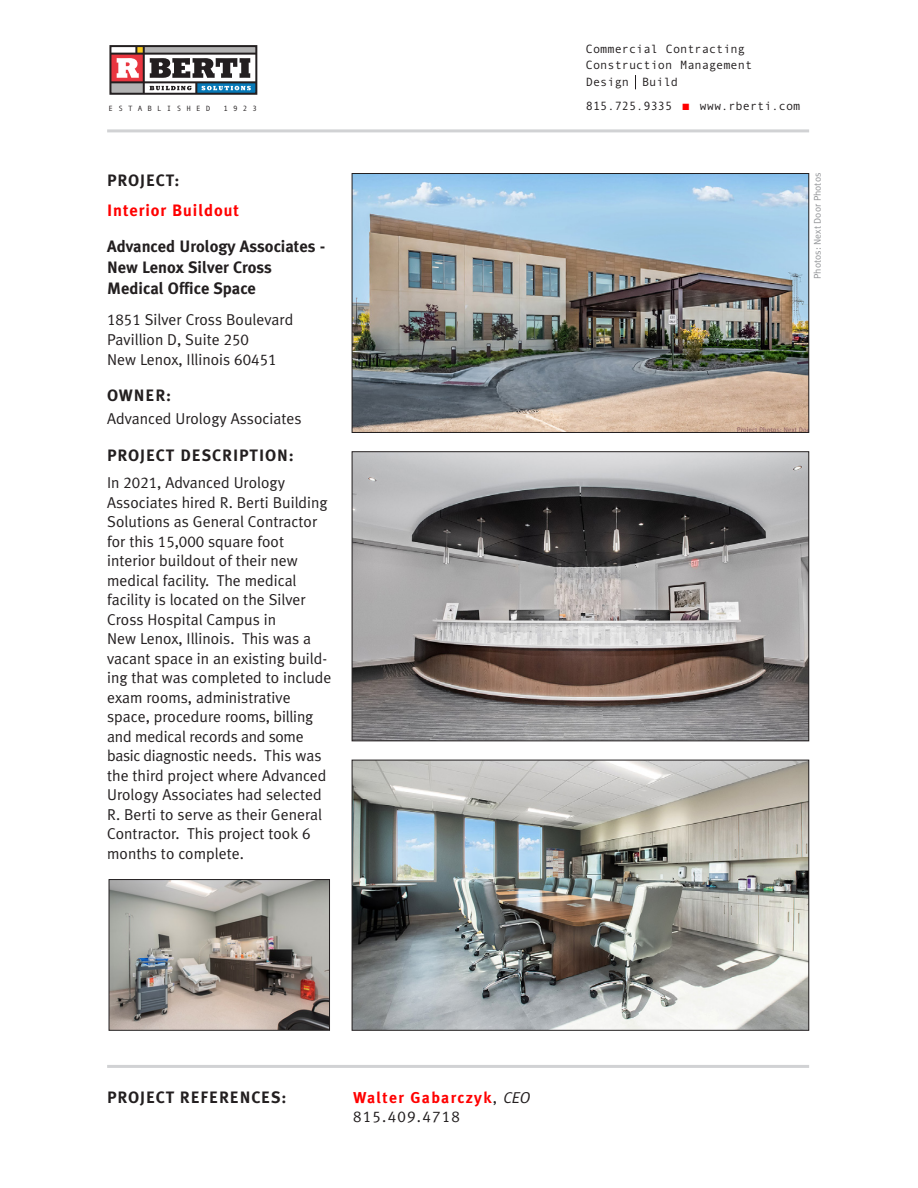
<style>
.page{position:relative;width:918px;height:1188px;background:#fff}
.page>*{position:absolute;margin:0;border:0;box-sizing:border-box;transform-origin:0 0}
.t1{font:700 16.5px/21px "Meta Plus";color:#231f20}
.t2{font:700 16.5px "Meta Plus";letter-spacing:.055em;color:#231f20}
.t3{font:700 16.5px "Meta Plus";letter-spacing:.055em;color:#f00}
.t4{font:15.75px/19.5px "Meta Plus Normal";color:#231f20}
.t5{font:700 15.75px "Meta Plus";letter-spacing:.08em;color:#f00}
.t6{font:15.75px "Meta Plus Normal Caps";letter-spacing:.08em;color:#231f20}
.t7{font:12px/16.5px "Andale Mono";color:#231f20}
.t8{font:9.75px "Meta Plus Normal";color:#939598}
.t9{font:7.65px "Andale Mono";letter-spacing:.68em;color:#231f20}
.s1{font-family:"Meta Plus Normal Caps"}
.s2{color:#f00}
.s3{font-family:"Meta Plus Normal Caps";font-weight:400;color:#231f20}
.s4{font-family:"Meta Plus Normal";font-weight:400;font-style:italic;color:#231f20}
</style>
<div class="page">
<img style="left:354px;top:175px;width:453px;height:256px">
<div style="left:352px;top:173px;width:457px;height:260px;border:1px solid #231f20"></div>
<img style="left:354px;top:762px;width:453px;height:267px">
<div style="left:352px;top:760px;width:457px;height:271px;border:1px solid #231f20"></div>
<img style="left:354px;top:453px;width:453px;height:286px">
<div style="left:352px;top:451px;width:457px;height:290px;border:1px solid #231f20"></div>
<hr style="left:107px;top:129px;width:702px;height:3px;background:#d1d2d4">
<hr style="left:107px;top:1065px;width:702px;height:3px;background:#d1d2d4">
<svg style="left:139px;top:48px;width:4px;height:5px"></svg>
<div style="left:111px;top:54px;width:33px;height:28px;background:#e93640"></div>
<div style="left:111px;top:82px;width:33px;height:12px;background:#b3b3b3"></div>
<svg style="left:145px;top:48px;width:109px;height:5px"></svg>
<div style="left:196px;top:82px;width:60px;height:12px;background:#0779b7"></div>
<hr style="left:143px;top:46px;width:2px;height:48px;background:#231f20">
<hr style="left:110px;top:53px;width:146px;height:2px;background:#231f20">
<hr style="left:110px;top:81px;width:146px;height:2px;background:#231f20">
<svg style="left:150px;top:58px;width:101px;height:34px"></svg>
<svg style="left:117px;top:48px;width:22px;height:30px"></svg>
<div style="left:109px;top:45px;width:148px;height:50px;border:2px solid #231f20"></div>
<svg style="left:635px;top:75px;width:1px;height:14px"></svg>
<img style="left:111px;top:881px;width:217px;height:148px">
<div style="left:109px;top:879px;width:221px;height:152px;border:1px solid #231f20"></div>
<p class="t9" style="left:109px;top:104px;width:103px">ESTABLISHED</p>
<p class="t9" style="left:224px;top:104px;width:35px">1923</p>
<p class="t2" style="left:107px;top:171px;width:74px">PROJECT:</p>
<p class="t3" style="left:107px;top:201px;width:133px">Interior Buildout</p>
<p class="t1" style="left:107px;top:236px;width:220px">Advanced Urology Associates -<br>New Lenox Silver Cross<br>Medical Office Space</p>
<p class="t4" style="left:107px;top:309px;width:188px;line-height:20.2px"><span class="s1">1851</span> Silver Cross Boulevard<br>Pavillion D, Suite <span class="s1">250<br></span>New Lenox, Illinois <span class="s1">60451</span></p>
<p class="t1" style="left:107px;top:385px;width:66px">OWNER:</p>
<p class="t4" style="left:107px;top:409px;width:196px">Advanced Urology Associates</p>
<p class="t2" style="left:107px;top:446px;width:188px">PROJECT DESCRIPTION:</p>
<p class="t4" style="left:107px;top:473px;width:226px">In <span class="s1">2021,</span> Advanced Urology<br>Associates hired R. Berti Building<br>Solutions as General Contractor for this <span class="s1">15,000</span> square foot interior buildout of their new medical facility. The medical facility is located on the Silver<br>Cross Hospital Campus in<br>New Lenox, Illinois. This was a vacant space in an existing build&shy;ing that was completed to include exam rooms, administrative space, procedure rooms, billing and medical records and some basic diagnostic needs. This was the third project where Advanced<br>Urology Associates had selected<br>R. Berti to serve as their General<br>Contractor. This project took 6 months to complete.</p>
<p class="t7" style="left:586px;top:40px;width:168px">Commercial Contracting<br>Construction Management<br>Design Build</p>
<p class="t7" style="left:586px;top:98px;width:216px">815.725.9335 <span class="s2">■</span> www.rberti.com</p>
<p class="t8" style="left:812px;top:279px;width:107px;rotate:-90deg">Photos: Next Door Photos</p>
<p class="t2" style="left:107px;top:1088px;width:181px">PROJECT REFERENCES:</p>
<p class="t5" style="left:353px;top:1088px;width:179px">Walter Gabarczyk<span class="s3">,</span> <span class="s4">CEO</span></p>
<p class="t6" style="left:353px;top:1107px;width:108px">815.409.4718</p>
</div>
